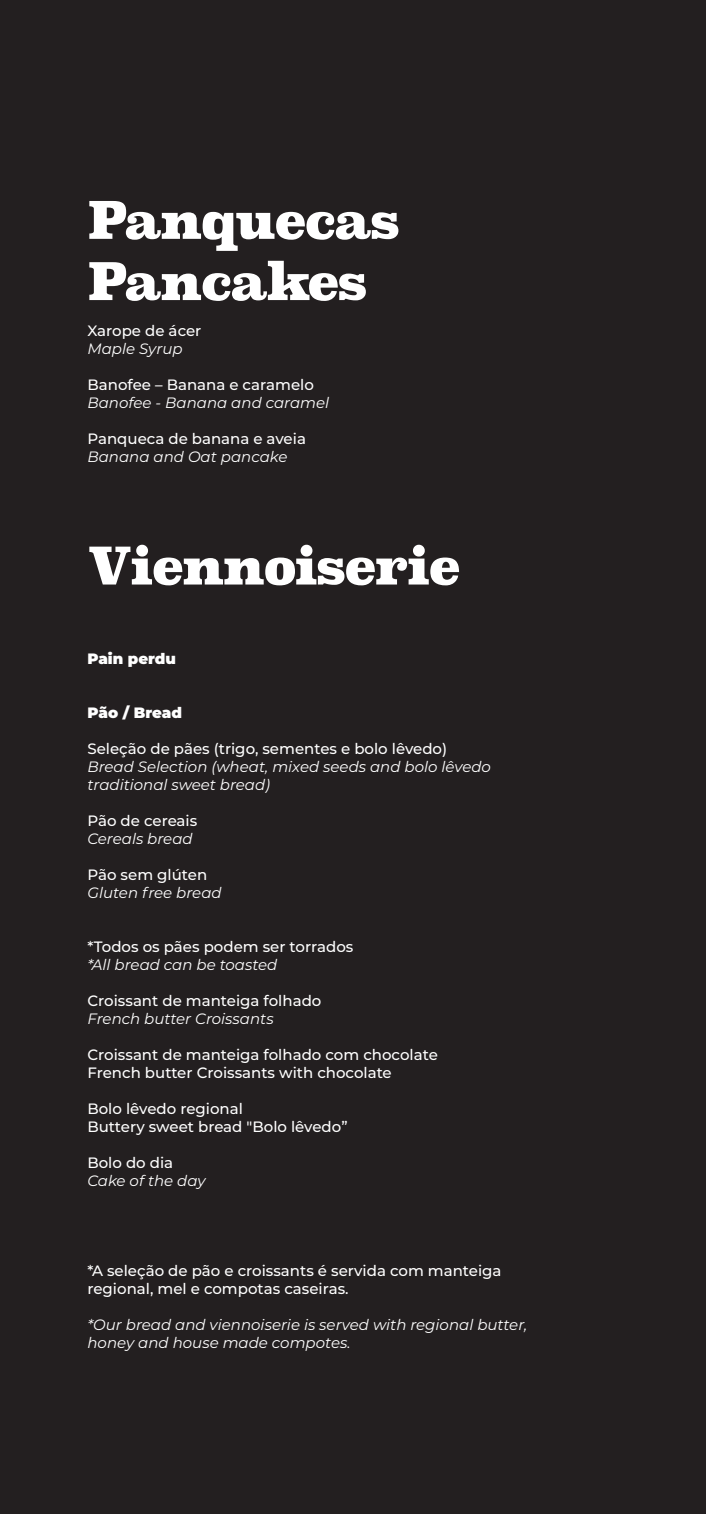
<style>
.page{position:relative;width:706px;height:1514px;background:#231f20}
.page>*{position:absolute;margin:0;border:0;box-sizing:border-box;transform-origin:0 0}
.t1{font:900 51px/61.2px "Superclarendon";letter-spacing:-.05em;color:#fff}
.t2{font:500 15px/18px "Montserrat";color:#fff}
.t3{font:italic 15px/18px "Montserrat";color:#fff}
.t4{font:900 15px "Montserrat";color:#fff}
</style>
<div class="page">
<h1 class="t1" style="left:87px;top:193px;width:314px">Panquecas<br>Pancakes</h1>
<p class="t2" style="left:87px;top:321px;width:115px">Xarope de ácer</p>
<p class="t3" style="left:87px;top:339px;width:97px">Maple Syrup</p>
<p class="t2" style="left:87px;top:375px;width:228px">Banofee – Banana e caramelo</p>
<p class="t3" style="left:87px;top:393px;width:243px">Banofee - Banana and caramel</p>
<p class="t2" style="left:87px;top:429px;width:220px">Panqueca de banana e aveia</p>
<p class="t3" style="left:87px;top:447px;width:201px">Banana and Oat pancake</p>
<h1 class="t1" style="left:87px;top:539px;width:375px">Viennoiserie</h1>
<p class="t4" style="left:87px;top:647px;width:90px">Pain perdu</p>
<p class="t4" style="left:87px;top:701px;width:96px">Pão / Bread</p>
<p class="t2" style="left:87px;top:739px;width:361px">Seleção de pães (trigo, sementes e bolo lêvedo)</p>
<p class="t3" style="left:87px;top:757px;width:405px">Bread Selection (wheat, mixed seeds and bolo lêvedo traditional sweet bread)</p>
<p class="t2" style="left:87px;top:811px;width:111px">Pão de cereais</p>
<p class="t3" style="left:87px;top:829px;width:107px">Cereals bread</p>
<p class="t2" style="left:87px;top:865px;width:121px">Pão sem glúten</p>
<p class="t3" style="left:87px;top:883px;width:136px">Gluten free bread</p>
<p class="t2" style="left:87px;top:937px;width:267px">*Todos os pães podem ser torrados</p>
<p class="t3" style="left:87px;top:955px;width:191px">*All bread can be toasted</p>
<p class="t2" style="left:87px;top:991px;width:235px">Croissant de manteiga folhado</p>
<p class="t3" style="left:87px;top:1009px;width:188px">French butter Croissants</p>
<p class="t2" style="left:87px;top:1045px;width:352px">Croissant de manteiga folhado com chocolate<br>French butter Croissants with chocolate</p>
<p class="t2" style="left:87px;top:1099px;width:262px">Bolo lêvedo regional<br>Buttery sweet bread "Bolo lêvedo”</p>
<p class="t2" style="left:87px;top:1153px;width:87px">Bolo do dia</p>
<p class="t3" style="left:87px;top:1171px;width:120px">Cake of the day</p>
<p class="t2" style="left:87px;top:1261px;width:416px">*A seleção de pão e croissants é servida com manteiga regional, mel e compotas caseiras.</p>
<p class="t3" style="left:87px;top:1315px;width:441px">*Our bread and viennoiserie is served with regional butter, honey and house made compotes.</p>
</div>
